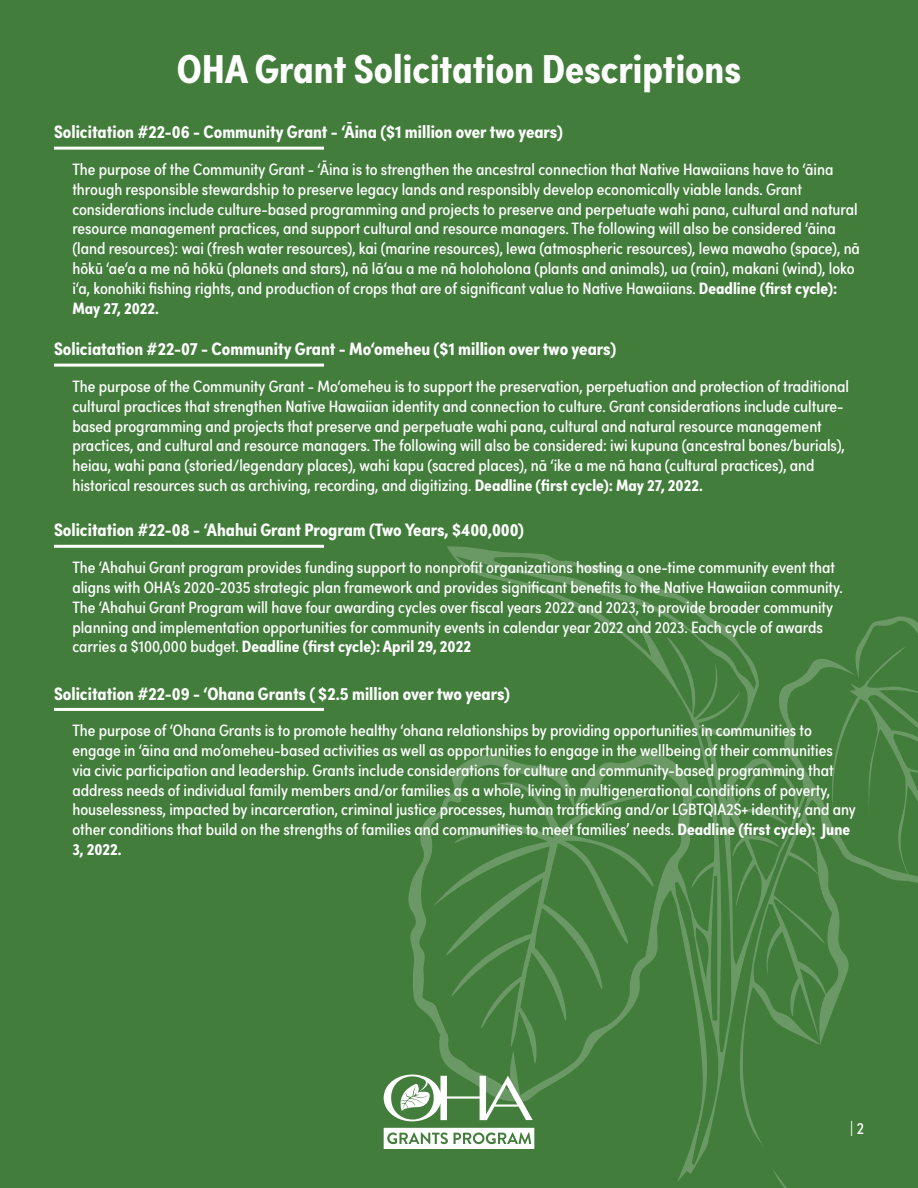
<style>
.page{position:relative;width:918px;height:1188px;background:#427d3b}
.page>*{position:absolute;margin:0;border:0;box-sizing:border-box;transform-origin:0 0}
.t1{font:700 40.5px "Sofia Pro Condensed";color:#fff;scale:1.1 1}
.t2{font:700 18px "Sofia Pro Condensed";color:#fff;scale:1.1 1}
.t3{font:16.5px/19.8px "Sofia Pro Condensed";color:#fff;scale:1.1 1}
.s1{font-weight:700}
</style>
<div class="page">
<svg style="left:772px;top:1169px;width:15px;height:19px"></svg>
<svg style="left:384px;top:546px;width:534px;height:603px"></svg>
<hr style="left:54px;top:147px;width:270px;height:3px;background:#fff">
<hr style="left:54px;top:364px;width:270px;height:3px;background:#fff">
<hr style="left:54px;top:545px;width:270px;height:3px;background:#fff">
<hr style="left:54px;top:708px;width:270px;height:3px;background:#fff">
<p class="t1" style="left:177px;top:38px;width:515px">OHA Grant Solicitation Descriptions</p>
<p class="t2" style="left:54px;top:118px;width:464px">Solicitation #22-06 - Community Grant - ‘Āina ($1 million over two years)</p>
<p class="t3" style="left:72px;top:158px;width:718px">The purpose of the Community Grant - ‘Āina is to strengthen the ancestral connection that Native Hawaiians have to ‘āina through responsible stewardship to preserve legacy lands and responsibly develop economically viable lands. Grant considerations include culture-based programming and projects to preserve and perpetuate wahi pana, cultural and natural resource management practices, and support cultural and resource managers. The following will also be considered ‘āina (land resources): wai (fresh water resources), kai (marine resources), lewa (atmospheric resources), lewa mawaho (space), nā hōkū ‘ae‘a a me nā hōkū (planets and stars), nā lā‘au a me nā holoholona (plants and animals), ua (rain), makani (wind), loko i‘a, konohiki fishing rights, and production of crops that are of significant value to Native Hawaiians. <span class="s1">Deadline (first cycle):<br>May 27, 2022.</span></p>
<p class="t2" style="left:54px;top:335px;width:513px">Soliciatation #22-07 - Community Grant - Mo‘omeheu ($1 million over two years)</p>
<p class="t3" style="left:72px;top:375px;width:708px">The purpose of the Community Grant - Mo‘omeheu is to support the preservation, perpetuation and protection of traditional cultural practices that strengthen Native Hawaiian identity and connection to culture. Grant considerations include culture&shy;based programming and projects that preserve and perpetuate wahi pana, cultural and natural resource management practices, and cultural and resource managers. The following will also be considered: iwi kupuna (ancestral bones/burials), heiau, wahi pana (storied/legendary places), wahi kapu (sacred places), nā ‘ike a me nā hana (cultural practices), and historical resources such as archiving, recording, and digitizing. <span class="s1">Deadline (first cycle): May 27, 2022.</span></p>
<p class="t2" style="left:54px;top:516px;width:429px">Solicitation #22-08 - ‘Ahahui Grant Program (Two Years, $400,000)</p>
<p class="t3" style="left:72px;top:557px;width:702px">The ‘Ahahui Grant program provides funding support to nonprofit organizations hosting a one-time community event that aligns with OHA’s 2020-2035 strategic plan framework and provides significant benefits to the Native Hawaiian community.<br>The ‘Ahahui Grant Program will have four awarding cycles over fiscal years 2022 and 2023, to provide broader community planning and implementation opportunities for community events in calendar year 2022 and 2023. Each cycle of awards carries a $100,000 budget. <span class="s1">Deadline (first cycle): April 29, 2022</span></p>
<p class="t2" style="left:54px;top:679px;width:416px">Solicitation #22-09 - ‘Ohana Grants ( $2.5 million over two years)</p>
<p class="t3" style="left:72px;top:720px;width:714px">The purpose of ‘Ohana Grants is to promote healthy ‘ohana relationships by providing opportunities in communities to engage in ‘āina and mo’omeheu-based activities as well as opportunities to engage in the wellbeing of their communities<br>via civic participation and leadership. Grants include considerations for culture and community-based programming that address needs of individual family members and/or families as a whole, living in multigenerational conditions of poverty, houselessness, impacted by incarceration, criminal justice processes, human trafficking and/or LGBTQIA2S+ identity, and any other conditions that build on the strengths of families and communities to meet families’ needs. <span class="s1">Deadline (first cycle): June 3, 2022.</span></p>
<p class="t3" style="left:850px;top:1117px;width:14px">| 2</p>
</div>
